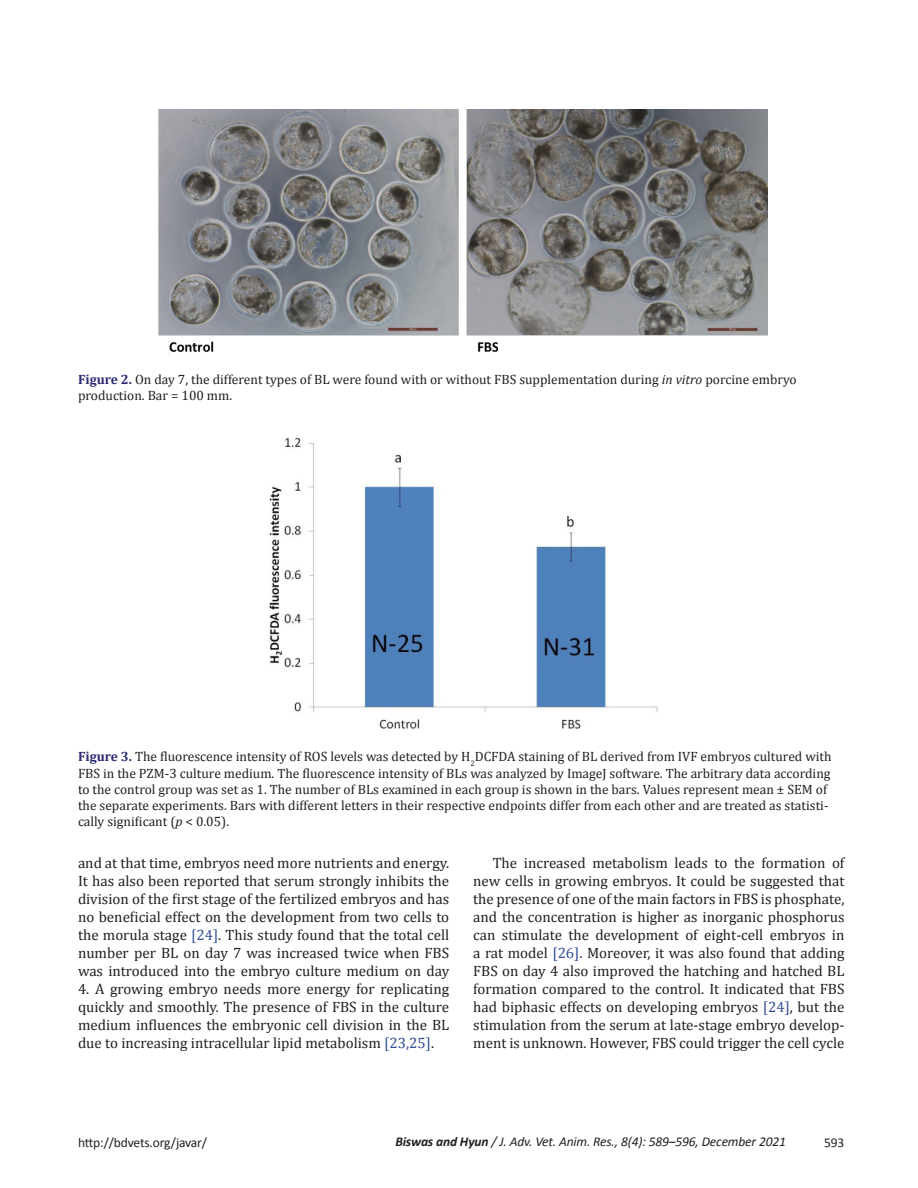
<style>
.page{position:relative;width:918px;height:1188px;background:#fff}
.page>*{position:absolute;margin:0;border:0;box-sizing:border-box;transform-origin:0 0}
.Para_Indent{font:15px/18px "Cambria";color:#231f20;text-align:justify}
.t1{font:13.5px/16.2px "Cambria";color:#231f20}
.t2{font:italic 13.5px "Calibri";letter-spacing:-.01em;color:#231f20}
.t3{font:13.5px "Calibri";letter-spacing:-.01em;color:#231f20}
.s1{font-weight:700;color:#292a73}
.s2{font-style:italic}
.s3{color:#304d94}
.s4{font-weight:700}
</style>
<div class="page">
<img style="left:158px;top:110px;width:609px;height:244px">
<img style="left:269px;top:437px;width:389px;height:292px">
<div style="left:499px;top:339px;width:12px;height:22px;background:#fff"></div>
<div style="left:465px;top:339px;width:12px;height:22px;background:#fff"></div>
<div style="left:214px;top:338px;width:12px;height:23px;background:#fff"></div>
<div style="left:156px;top:339px;width:12px;height:23px;background:#fff"></div>
<p class="t1" style="left:78px;top:371px;width:720px"><span class="s1">Figure 2.</span> On day 7, the different types of BL were found with or without FBS supplementation during <span class="s2">in vitro</span> porcine embryo production. Bar = 100 mm.</p>
<p class="t1" style="left:78px;top:749px;width:755px"><span class="s1">Figure 3.</span> The fluorescence intensity of ROS levels was detected by H<sub>2</sub>DCFDA staining of BL derived from IVF embryos cultured with FBS in the PZM-3 culture medium. The fluorescence intensity of BLs was analyzed by ImageJ software. The arbitrary data according to the control group was set as 1. The number of BLs examined in each group is shown in the bars. Values represent mean ± SEM of the separate experiments. Bars with different letters in their respective endpoints differ from each other and are treated as statisti&shy;cally significant (<span class="s2">p</span> &lt; 0.05).</p>
<p class="Para_Indent" style="left:78px;top:854px;width:373px">and at that time, embryos need more nutrients and energy.<br>It has also been reported that serum strongly inhibits the division of the first stage of the fertilized embryos and has no beneficial effect on the development from two cells to the morula stage <span class="s3">[24]</span>. This study found that the total cell number per BL on day 7 was increased twice when FBS was introduced into the embryo culture medium on day</p>
<p class="Para_Indent" style="left:78px;top:980px;width:373px">4. A growing embryo needs more energy for replicating quickly and smoothly. The presence of FBS in the culture medium influences the embryonic cell division in the BL due to increasing intracellular lipid metabolism <span class="s3">[23,25]</span>.</p>
<p class="Para_Indent" style="left:473px;top:854px;width:373px;text-indent:20px">The increased metabolism leads to the formation of new cells in growing embryos. It could be suggested that the presence of one of the main factors in FBS is phosphate, and the concentration is higher as inorganic phosphorus can stimulate the development of eight-cell embryos in a rat model <span class="s3">[26]</span>. Moreover, it was also found that adding FBS on day 4 also improved the hatching and hatched BL formation compared to the control. It indicated that FBS had biphasic effects on developing embryos <span class="s3">[24]</span>, but the stimulation from the serum at late-stage embryo develop&shy;ment is unknown. However, FBS could trigger the cell cycle</p>
<p class="t3" style="left:78px;top:1134px;width:131px">http://bdvets.org/javar/</p>
<p class="t2" style="left:395px;top:1133px;width:392px"><span class="s4">Biswas and Hyun</span> / J. Adv. Vet. Anim. Res., 8(4): 589–596, December 2021</p>
<p class="t3" style="left:824px;top:1134px;width:22px">593</p>
</div>
